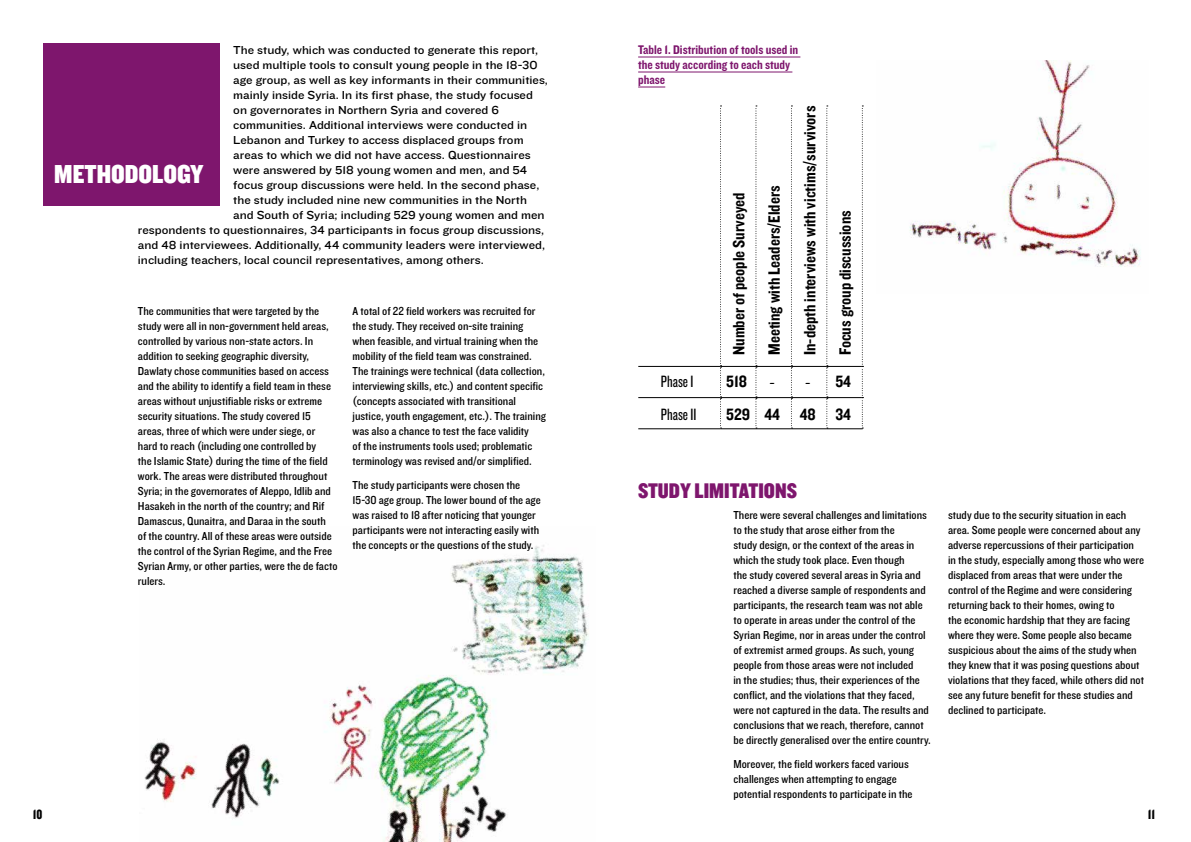
<style>
.page{position:relative;width:1191px;height:842px;background:#fff}
.page>*{position:absolute;margin:0;border:0;box-sizing:border-box;transform-origin:0 0}
.t1{font:27px "Knockout HTF70 Full Welterwt";color:#fff}
.t2{font:22px "Knockout HTF70 Full Welterwt";color:#7e166d}
.t3{font:17px/35.4px "Knockout HTF50 Welterweight";color:#000}
.t4{font:17px "Knockout HTF28 Junior Featherwt";color:#000}
.t5{font:17px "Nassim Arabic";color:#000}
.t6{font:14px "Knockout HTF69 Full Liteweight";color:#000}
.t7{font:13px/15px "Knockout HTF50 Welterweight";color:#7e166d}
.t8{font:12px/15px "Knockout HTF30 Junior Welterwt";color:#000}
.t9{font:12px "Knockout HTF32 Junior Cruiserwt";color:#000}
</style>
<div class="page">
<img style="left:910px;top:60px;width:231px;height:207px">
<div style="left:43px;top:43px;width:176px;height:163px;background:#7e166d"></div>
<hr style="left:638px;top:57px;width:162px;height:1px;background:#7e166d">
<hr style="left:638px;top:72px;width:154px;height:1px;background:#7e166d">
<svg style="left:638px;top:87px;width:27px;height:1px"></svg>
<svg style="left:862px;top:106px;width:1px;height:323px"></svg>
<svg style="left:826px;top:106px;width:2px;height:322px"></svg>
<svg style="left:791px;top:106px;width:1px;height:322px"></svg>
<svg style="left:755px;top:106px;width:2px;height:322px"></svg>
<svg style="left:720px;top:106px;width:1px;height:322px"></svg>
<hr style="left:827px;top:366px;width:35px;height:1px;background:#000">
<hr style="left:791px;top:366px;width:36px;height:1px;background:#000">
<hr style="left:756px;top:366px;width:35px;height:1px;background:#000">
<hr style="left:720px;top:366px;width:36px;height:1px;background:#000">
<hr style="left:638px;top:366px;width:82px;height:1px;background:#000">
<hr style="left:827px;top:397px;width:35px;height:1px;background:#000">
<hr style="left:791px;top:397px;width:36px;height:1px;background:#000">
<hr style="left:756px;top:397px;width:35px;height:1px;background:#000">
<hr style="left:720px;top:397px;width:36px;height:1px;background:#000">
<hr style="left:638px;top:397px;width:82px;height:1px;background:#000">
<hr style="left:827px;top:428px;width:35px;height:1px;background:#000">
<hr style="left:791px;top:428px;width:36px;height:1px;background:#000">
<hr style="left:756px;top:428px;width:35px;height:1px;background:#000">
<hr style="left:720px;top:428px;width:36px;height:1px;background:#000">
<hr style="left:638px;top:428px;width:82px;height:1px;background:#000">
<img style="left:144px;top:545px;width:445px;height:297px">
<p class="t9" style="left:233px;top:43px;width:306px">The study, which was conducted to generate this report,</p>
<p class="t9" style="left:233px;top:58px;width:306px">used multiple tools to consult young people in the 18-30</p>
<p class="t9" style="left:233px;top:73px;width:316px">age group, as well as key informants in their communities,</p>
<p class="t9" style="left:233px;top:88px;width:301px">mainly inside Syria. In its first phase, the study focused</p>
<p class="t9" style="left:233px;top:103px;width:267px">on governorates in Northern Syria and covered 6</p>
<p class="t9" style="left:233px;top:118px;width:295px">communities. Additional interviews were conducted in</p>
<p class="t9" style="left:233px;top:133px;width:292px">Lebanon and Turkey to access displaced groups from</p>
<p class="t9" style="left:233px;top:148px;width:299px">areas to which we did not have access. Questionnaires</p>
<p class="t9" style="left:233px;top:163px;width:295px">were answered by 518 young women and men, and 54</p>
<p class="t9" style="left:233px;top:178px;width:308px">focus group discussions were held. In the second phase,</p>
<p class="t9" style="left:233px;top:193px;width:295px">the study included nine new communities in the North</p>
<p class="t9" style="left:233px;top:208px;width:313px">and South of Syria; including 529 young women and men</p>
<p class="t9" style="left:138px;top:223px;width:408px">respondents to questionnaires, 34 participants in focus group discussions,</p>
<p class="t9" style="left:138px;top:238px;width:409px">and 48 interviewees. Additionally, 44 community leaders were interviewed,</p>
<p class="t9" style="left:138px;top:253px;width:347px">including teachers, local council representatives, among others.</p>
<h1 class="t1" style="left:54px;top:160px;width:151px">METHODOLOGY</h1>
<p class="t8" style="left:138px;top:304px;width:201px">The communities that were targeted by the study were all in non-government held areas, controlled by various non-state actors. In addition to seeking geographic diversity, Dawlaty chose communities based on access and the ability to identify a field team in these areas without unjustifiable risks or extreme security situations. The study covered 15 areas, three of which were under siege, or hard to reach (including one controlled by<br>the Islamic State) during the time of the field work. The areas were distributed throughout Syria; in the governorates of Aleppo, Idlib and Hasakeh in the north of the country; and Rif Damascus, Qunaitra, and Daraa in the south<br>of the country. All of these areas were outside the control of the Syrian Regime, and the Free Syrian Army, or other parties, were the de facto rulers.</p>
<p class="t8" style="left:352px;top:304px;width:195px">A total of 22 field workers was recruited for the study. They received on-site training when feasible, and virtual training when the mobility of the field team was constrained.<br>The trainings were technical (data collection, interviewing skills, etc.) and content specific (concepts associated with transitional justice, youth engagement, etc.). The training was also a chance to test the face validity<br>of the instruments tools used; problematic terminology was revised and/or simplified.</p>
<p class="t8" style="left:352px;top:478px;width:190px">The study participants were chosen the 15-30 age group. The lower bound of the age was raised to 18 after noticing that younger participants were not interacting easily with the concepts or the questions of the study.</p>
<p class="t7" style="left:638px;top:43px;width:161px">Table 1. Distribution of tools used in the study according to each study phase</p>
<h3 class="t3" style="left:721px;top:355px;width:251px;rotate:-90deg">Number of people Surveyed<br>Meeting with Leaders/Elders<br>In-depth interviews with victims/survivors<br>Focus group discussions</h3>
<h3 class="t4" style="left:661px;top:373px;width:34px">Phase I</h3>
<h3 class="t3" style="left:726px;top:364px;width:22px">518</h3>
<h3 class="t5" style="left:769px;top:371px;width:42px">- -</h3>
<h3 class="t3" style="left:835px;top:364px;width:17px">54</h3>
<h3 class="t4" style="left:661px;top:406px;width:37px">Phase II</h3>
<h3 class="t3" style="left:726px;top:397px;width:126px">529 44 48 34</h3>
<h2 class="t2" style="left:638px;top:479px;width:160px">STUDY LIMITATIONS</h2>
<p class="t8" style="left:733px;top:508px;width:199px">There were several challenges and limitations to the study that arose either from the<br>study design, or the context of the areas in which the study took place. Even though<br>the study covered several areas in Syria and reached a diverse sample of respondents and participants, the research team was not able to operate in areas under the control of the Syrian Regime, nor in areas under the control of extremist armed groups. As such, young people from those areas were not included<br>in the studies; thus, their experiences of the conflict, and the violations that they faced, were not captured in the data. The results and conclusions that we reach, therefore, cannot be directly generalised over the entire country.</p>
<p class="t8" style="left:733px;top:757px;width:181px">Moreover, the field workers faced various challenges when attempting to engage potential respondents to participate in the</p>
<p class="t8" style="left:948px;top:508px;width:198px">study due to the security situation in each area. Some people were concerned about any adverse repercussions of their participation in the study, especially among those who were displaced from areas that were under the control of the Regime and were considering returning back to their homes, owing to<br>the economic hardship that they are facing where they were. Some people also became suspicious about the aims of the study when they knew that it was posing questions about violations that they faced, while others did not see any future benefit for these studies and declined to participate.</p>
<p class="t6" style="left:33px;top:807px;width:11px">10</p>
<p class="t6" style="left:1147px;top:807px;width:9px">11</p>
</div>
